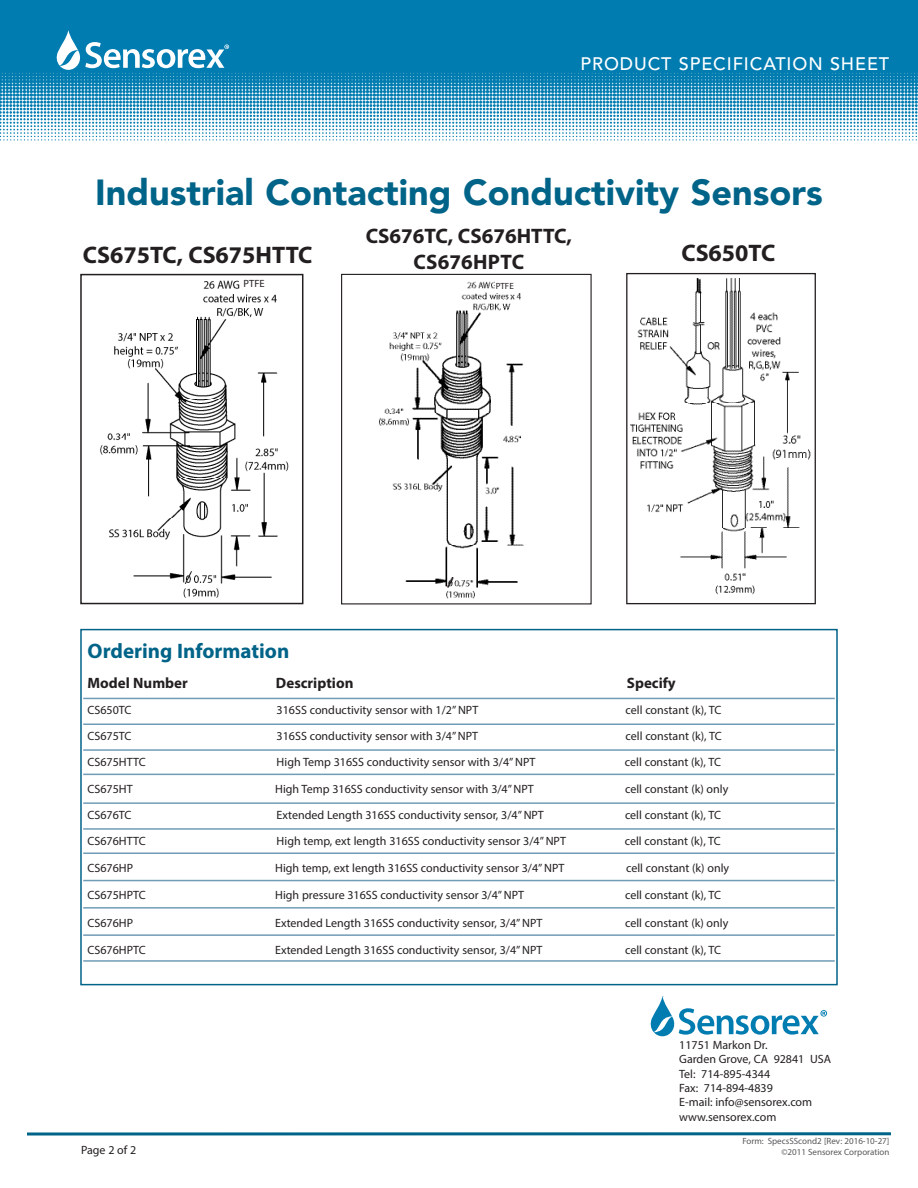
<style>
.page{position:relative;width:918px;height:1188px;background:#fff}
.page>*{position:absolute;margin:0;border:0;box-sizing:border-box;transform-origin:0 0}
.t1{font:900 36px "Avenir LT";color:#006388}
.t2{font:700 24px "Myriad Pro";color:#231f20}
.t3{font:700 21px/25.2px "Myriad Pro";color:#231f20;text-align:center}
.t4{font:700 21px "Myriad Pro";color:#006388}
.t5{font:500 18px "Avenir LT";letter-spacing:.05em;color:#fff}
.SpecsHeading{font:700 15px "Myriad Pro";color:#231f20}
.BulletPoints_lined{font:12px "Myriad Pro";color:#231f20}
.SpecPoints_lined{font:12px "Myriad Pro";color:#231f20}
.SpecsHeading-2{font:12px "Myriad Pro";color:#231f20}
.SpecsHeading-3{font:10.5px "Myriad Pro";color:#231f20}
.t6{font:9px/10.8px "Myriad Pro";color:#57585a;text-align:right}
.SpecsHeading-4{font:9px "Myriad Pro";color:#231f20}
</style>
<div class="page">
<svg style="left:27px;top:1132px;width:864px;height:4px;background:#3f89a5"></svg>
<svg style="left:650px;top:996px;width:177px;height:40px"></svg>
<svg style="left:0;top:140px;width:917px;height:1px"></svg>
<div style="left:0;top:0;width:918px;height:70px;background:#007cb1"></div>
<svg style="left:0;top:30px;width:918px;height:110px"></svg>
<hr style="left:83px;top:698px;width:752px;height:1px;background:#719cb7">
<hr style="left:83px;top:724px;width:752px;height:1px;background:#719cb7">
<hr style="left:83px;top:749px;width:752px;height:2px;background:#719cb7">
<hr style="left:83px;top:774px;width:752px;height:1px;background:#719cb7">
<hr style="left:83px;top:802px;width:752px;height:2px;background:#719cb7">
<hr style="left:83px;top:828px;width:752px;height:2px;background:#719cb7">
<hr style="left:83px;top:853px;width:752px;height:1px;background:#719cb7">
<hr style="left:83px;top:880px;width:752px;height:1px;background:#719cb7">
<hr style="left:83px;top:907px;width:752px;height:2px;background:#719cb7">
<hr style="left:83px;top:934px;width:752px;height:2px;background:#719cb7">
<hr style="left:83px;top:960px;width:752px;height:2px;background:#719cb7">
<div style="left:80px;top:629px;width:758px;height:356px;border:2px solid #006388"></div>
<img style="left:100px;top:280px;width:189px;height:318px">
<div style="left:80px;top:274px;width:223px;height:330px;border:2px solid #231f20"></div>
<img style="left:379px;top:282px;width:145px;height:317px">
<div style="left:341px;top:274px;width:251px;height:330px;border:1px solid #231f20"></div>
<img style="left:630px;top:279px;width:181px;height:316px">
<div style="left:626px;top:273px;width:190px;height:331px;border:1px solid #231f20"></div>
<div style="left:241px;top:279px;width:40px;height:11px;background:#fff"></div>
<div style="left:496px;top:279px;width:40px;height:11px;background:#fff"></div>
<p class="t5" style="left:581px;top:54px;width:310px">PRODUCT SPECIFICATION SHEET</p>
<p class="t1" style="left:95px;top:170px;width:729px">Industrial Contacting Conductivity Sensors</p>
<p class="t3" style="left:366px;top:223px;width:208px">CS676TC, CS676HTTC,<br>CS676HPTC</p>
<p class="t2" style="left:83px;top:240px;width:231px">CS675TC, CS675HTTC</p>
<p class="t2" style="left:681px;top:237px;width:95px">CS650TC</p>
<p class="SpecsHeading-3" style="left:244px;top:277px;width:23px">PTFE</p>
<p class="SpecsHeading-4" style="left:496px;top:280px;width:20px">PTFE</p>
<p class="t4" style="left:88px;top:637px;width:203px">Ordering Information</p>
<p class="SpecsHeading" style="left:88px;top:674px;width:102px">Model Number</p>
<p class="SpecsHeading" style="left:276px;top:674px;width:79px">Description</p>
<p class="SpecsHeading" style="left:627px;top:674px;width:50px">Specify</p>
<p class="SpecPoints_lined" style="left:88px;top:703px;width:45px">CS650TC</p>
<p class="SpecPoints_lined" style="left:277px;top:703px;width:203px">316SS conductivity sensor with 1/2” NPT</p>
<p class="SpecPoints_lined" style="left:626px;top:703px;width:97px">cell constant (k), TC</p>
<p class="SpecPoints_lined" style="left:88px;top:729px;width:45px">CS675TC</p>
<p class="SpecPoints_lined" style="left:277px;top:729px;width:203px">316SS conductivity sensor with 3/4”NPT</p>
<p class="SpecPoints_lined" style="left:626px;top:729px;width:98px">cell constant (k), TC</p>
<p class="SpecPoints_lined" style="left:88px;top:754px;width:60px">CS675HTTC</p>
<p class="SpecPoints_lined" style="left:277px;top:754px;width:260px">High Temp 316SS conductivity sensor with 3/4” NPT</p>
<p class="SpecPoints_lined" style="left:625px;top:754px;width:98px">cell constant (k), TC</p>
<p class="BulletPoints_lined" style="left:88px;top:782px;width:47px">CS675HT</p>
<p class="BulletPoints_lined" style="left:275px;top:782px;width:260px">High Temp 316SS conductivity sensor with 3/4”NPT</p>
<p class="BulletPoints_lined" style="left:625px;top:782px;width:105px">cell constant (k) only</p>
<p class="SpecPoints_lined" style="left:88px;top:807px;width:45px">CS676TC</p>
<p class="SpecPoints_lined" style="left:277px;top:807px;width:269px">Extended Length 316SS conductivity sensor, 3/4” NPT</p>
<p class="SpecPoints_lined" style="left:625px;top:807px;width:98px">cell constant (k), TC</p>
<p class="SpecPoints_lined" style="left:88px;top:833px;width:60px">CS676HTTC</p>
<p class="SpecPoints_lined" style="left:277px;top:833px;width:291px">High temp, ext length 316SS conductivity sensor 3/4” NPT</p>
<p class="SpecPoints_lined" style="left:625px;top:833px;width:98px">cell constant (k), TC</p>
<p class="BulletPoints_lined" style="left:88px;top:861px;width:47px">CS676HP</p>
<p class="BulletPoints_lined" style="left:275px;top:861px;width:291px">High temp, ext length 316SS conductivity sensor 3/4” NPT</p>
<p class="BulletPoints_lined" style="left:626px;top:861px;width:105px">cell constant (k) only</p>
<p class="BulletPoints_lined" style="left:88px;top:888px;width:60px">CS675HPTC</p>
<p class="BulletPoints_lined" style="left:275px;top:888px;width:250px">High pressure 316SS conductivity sensor 3/4” NPT</p>
<p class="BulletPoints_lined" style="left:625px;top:888px;width:98px">cell constant (k), TC</p>
<p class="BulletPoints_lined" style="left:88px;top:915px;width:47px">CS676HP</p>
<p class="BulletPoints_lined" style="left:275px;top:915px;width:269px">Extended Length 316SS conductivity sensor, 3/4” NPT</p>
<p class="BulletPoints_lined" style="left:625px;top:915px;width:105px">cell constant (k) only</p>
<p class="BulletPoints_lined" style="left:88px;top:942px;width:60px">CS676HPTC</p>
<p class="BulletPoints_lined" style="left:275px;top:942px;width:269px">Extended Length 316SS conductivity sensor, 3/4” NPT</p>
<p class="BulletPoints_lined" style="left:625px;top:942px;width:98px">cell constant (k), TC</p>
<p class="SpecsHeading-2" style="left:81px;top:1142px;width:57px">Page 2 of 2</p>
<p class="BulletPoints_lined" style="left:679px;top:1037px;width:90px">11751 Markon Dr.</p>
<p class="BulletPoints_lined" style="left:679px;top:1052px;width:153px">Garden Grove, CA 92841 USA</p>
<p class="BulletPoints_lined" style="left:679px;top:1066px;width:92px">Tel: 714-895-4344</p>
<p class="BulletPoints_lined" style="left:679px;top:1081px;width:95px">Fax: 714-894-4839</p>
<p class="BulletPoints_lined" style="left:679px;top:1095px;width:135px">E-mail: info@sensorex.com</p>
<p class="BulletPoints_lined" style="left:679px;top:1109px;width:99px">www.sensorex.com</p>
<p class="t6" style="left:742px;top:1135px;width:149px">Form: SpecsSScond2 [Rev: 2016-10-27] ©2011 Sensorex Corporation</p>
</div>
